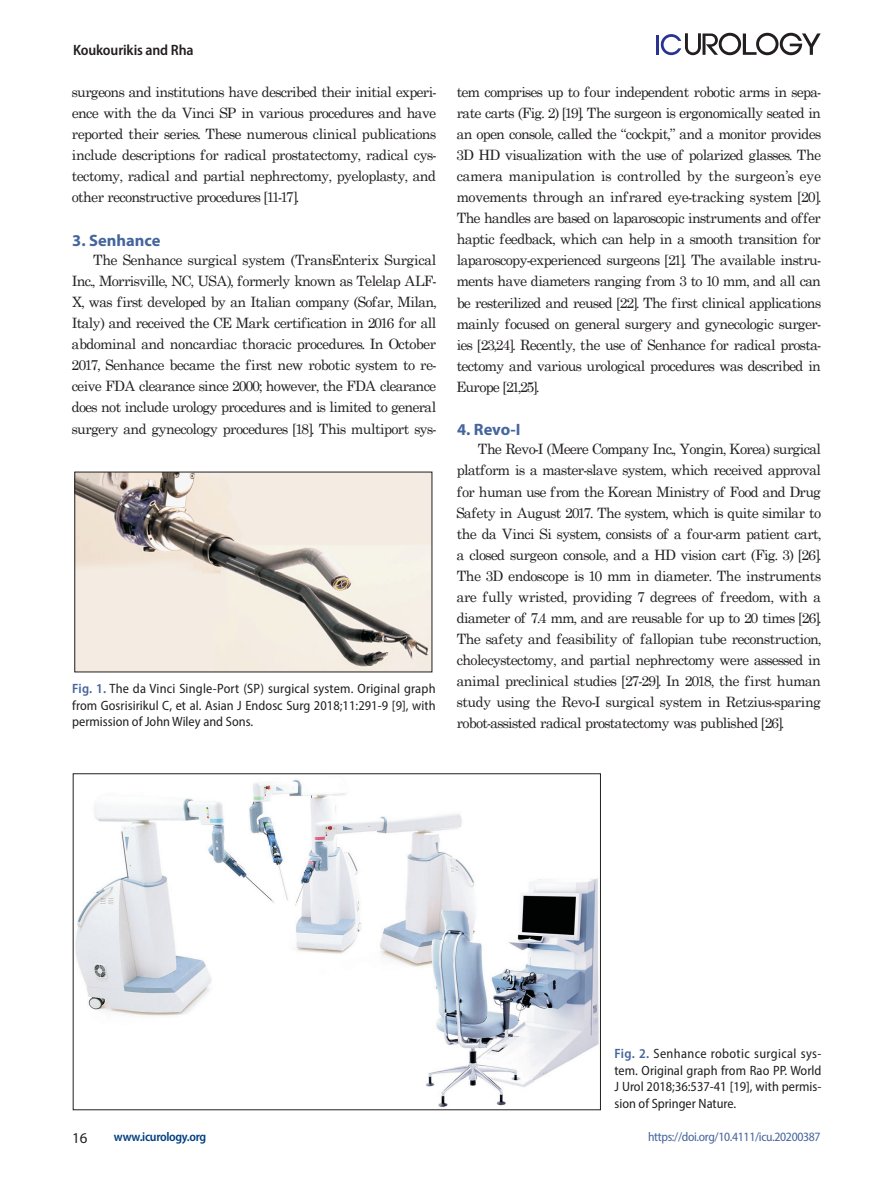
<style>
.page{position:relative;width:893px;height:1191px;background:#fff}
.page>*{position:absolute;margin:0;border:0;box-sizing:border-box;transform-origin:0 0}
.t1{font:700 16.5px "Myriad Pro";color:#45659d}
.t2{font:600 semi-condensed 15px "Myriad Pro";letter-spacing:-.01em;color:#231f20}
.t3{font:15px "Myriad Pro";color:#231f20}
.t4{font:14.25px/21px "Century Schoolbook";letter-spacing:-.05em;color:#231f20;text-align:justify}
.t5{font:semi-condensed 13.5px/16.5px "Myriad Pro";color:#231f20;text-align:justify}
.t6{font:semi-condensed 12.75px "Myriad Pro";letter-spacing:-.025em;color:#45659d}
.t7{font:600 semi-condensed 12.75px "Myriad Pro";letter-spacing:-.025em;color:#014081}
.s1{font-weight:600;color:#45659d}
</style>
<div class="page">
<hr style="left:656px;top:35px;width:3px;height:20px;background:#293492">
<svg style="left:661px;top:33px;width:160px;height:22px"></svg>
<img style="left:77px;top:474px;width:353px;height:196px">
<img style="left:75px;top:779px;width:524px;height:328px">
<p class="t2" style="left:73px;top:41px;width:122px">Koukourikis and Rha</p>
<p class="t4" style="left:71px;top:80px;width:367px">surgeons and institutions have described their initial experi&shy;ence with the da Vinci SP in various procedures and have reported their series. These numerous clinical publications include descriptions for radical prostatectomy, radical cys&shy;tectomy, radical and partial nephrectomy, pyeloplasty, and other reconstructive procedures [11-17].</p>
<p class="t1" style="left:72px;top:230px;width:90px">3. Senhance</p>
<p class="t4" style="left:71px;top:248px;width:367px;text-indent:22px">The Senhance surgical system (TransEnterix Surgical Inc., Morrisville, NC, USA), formerly known as Telelap ALF-X, was first developed by an Italian company (Sofar, Milan, Italy) and received the CE Mark certification in 2016 for all abdominal and noncardiac thoracic procedures. In October 2017, Senhance became the first new robotic system to re&shy;ceive FDA clearance since 2000; however, the FDA clearance does not include urology procedures and is limited to general surgery and gynecology procedures [18]. This multiport sys-</p>
<p class="t5" style="left:72px;top:680px;width:365px"><span class="s1">Fig. 1.</span> The da Vinci Single-Port (SP) surgical system. Original graph from Gosrisirikul C, et al. Asian J Endosc Surg 2018;11:291-9 [9], with permission of John Wiley and Sons.</p>
<p class="t4" style="left:456px;top:80px;width:367px">tem comprises up to four independent robotic arms in sepa&shy;rate carts (Fig. 2) [19]. The surgeon is ergonomically seated in an open console, called the “cockpit,” and a monitor provides 3D HD visualization with the use of polarized glasses. The camera manipulation is controlled by the surgeon’s eye movements through an infrared eye-tracking system [20].<br>The handles are based on laparoscopic instruments and offer haptic feedback, which can help in a smooth transition for laparoscopy-experienced surgeons [21]. The available instru&shy;ments have diameters ranging from 3 to 10 mm, and all can be resterilized and reused [22]. The first clinical applications mainly focused on general surgery and gynecologic surger&shy;ies [23,24]. Recently, the use of Senhance for radical prosta&shy;tectomy and various urological procedures was described in Europe [21,25].</p>
<p class="t1" style="left:457px;top:419px;width:65px">4. Revo-I</p>
<p class="t4" style="left:456px;top:437px;width:367px;text-indent:22px">The Revo-I (Meere Company Inc., Yongin, Korea) surgical platform is a master-slave system, which received approval for human use from the Korean Ministry of Food and Drug Safety in August 2017. The system, which is quite similar to the da Vinci Si system, consists of a four-arm patient cart, a closed surgeon console, and a HD vision cart (Fig. 3) [26].<br>The 3D endoscope is 10 mm in diameter. The instruments are fully wristed, providing 7 degrees of freedom, with a diameter of 7.4 mm, and are reusable for up to 20 times [26].<br>The safety and feasibility of fallopian tube reconstruction, cholecystectomy, and partial nephrectomy were assessed in animal preclinical studies [27-29]. In 2018, the first human study using the Revo-I surgical system in Retzius-sparing robot-assisted radical prostatectomy was published [26].</p>
<p class="t3" style="left:72px;top:1128px;width:17px">16</p>
<p class="t7" style="left:114px;top:1128px;width:94px">www.icurology.org</p>
<p class="t5" style="left:614px;top:1045px;width:208px"><span class="s1">Fig. 2.</span> Senhance robotic surgical sys&shy;tem. Original graph from Rao PP. World J Urol 2018;36:537-41 [19], with permis&shy;sion of Springer Nature.</p>
<p class="t6" style="left:648px;top:1128px;width:174px">https://doi.org/10.4111/icu.20200387</p>
</div>
